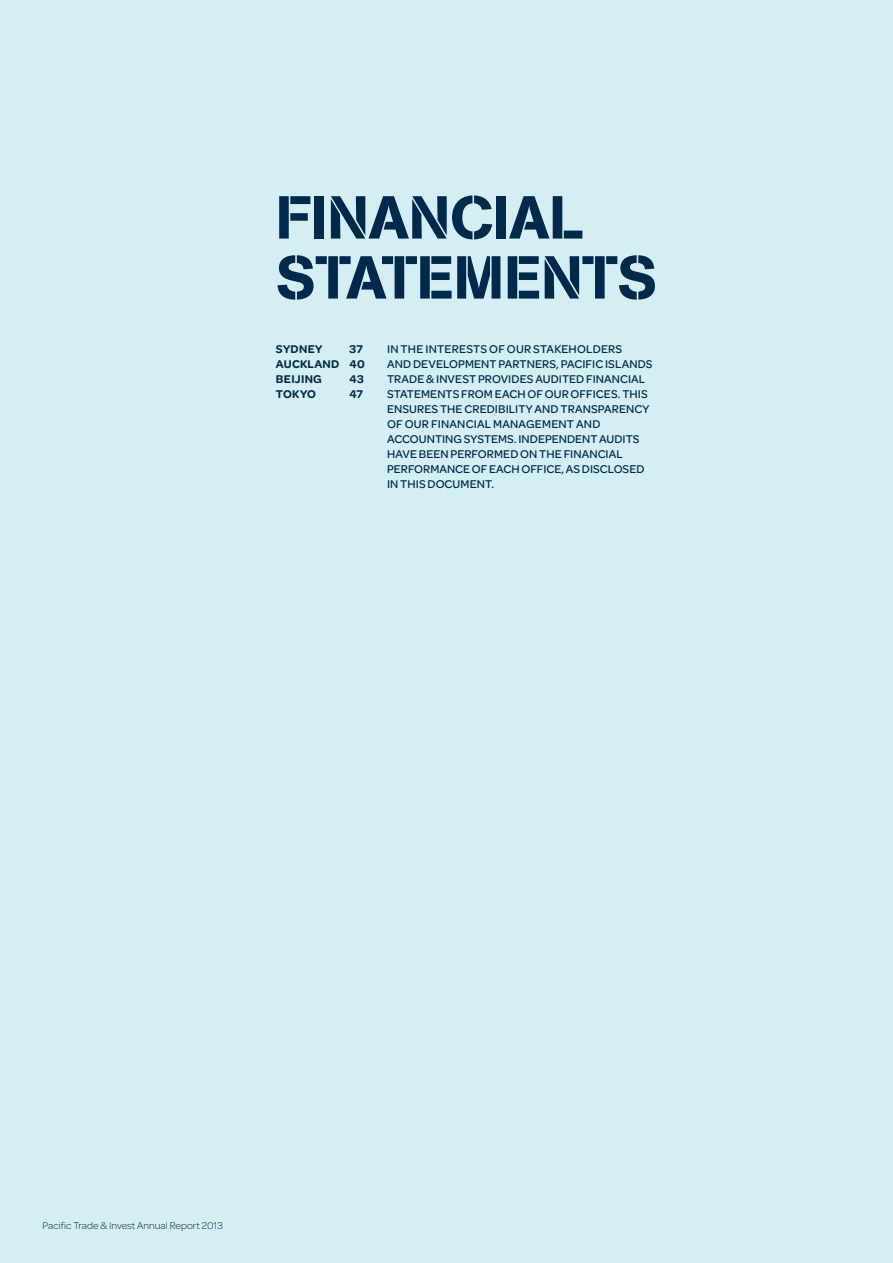
<style>
.page{position:relative;width:893px;height:1263px;background:#d5eef4}
.page>*{position:absolute;margin:0;border:0;box-sizing:border-box;transform-origin:0 0}
.t1{font:60px/60px "AG Book Stencil";color:#002a4b}
.t2{font:500 12px/15px "Omnes";letter-spacing:.01em;color:#002a4b}
.t3{font:600 12px/15px "Omnes";letter-spacing:.02em;color:#002a4b}
.t4{font:300 10.5px "Omnes";color:#002a4b}
</style>
<div class="page">
<h1 class="t1" style="left:276px;top:187px;width:383px">FINANCIAL<br>STATEMENTS</h1>
<p class="t3" style="left:276px;top:341px;width:90px;text-indent:73px">37<br>AUCKLAND 40<br>BEIJING</p>
<p class="t3" style="left:276px;top:341px;width:48px">SYDNEY</p>
<p class="t3" style="left:349px;top:371px;width:16px">43</p>
<p class="t3" style="left:276px;top:386px;width:41px">TOKYO</p>
<p class="t3" style="left:349px;top:386px;width:15px">47</p>
<p class="t2" style="left:387px;top:341px;width:267px">IN THE INTERESTS OF OUR STAKEHOLDERS<br>AND DEVELOPMENT PARTNERS, PACIFIC ISLANDS TRADE &amp; INVEST PROVIDES AUDITED FINANCIAL STATEMENTS FROM EACH OF OUR OFFICES. THIS ENSURES THE CREDIBILITY AND TRANSPARENCY OF OUR FINANCIAL MANAGEMENT AND ACCOUNTING SYSTEMS. INDEPENDENT AUDITS HAVE BEEN PERFORMED ON THE FINANCIAL PERFORMANCE OF EACH OFFICE, AS DISCLOSED IN THIS DOCUMENT.</p>
<p class="t4" style="left:43px;top:1220px;width:182px">Pacific Trade &amp; Invest Annual Report 2013</p>
</div>
